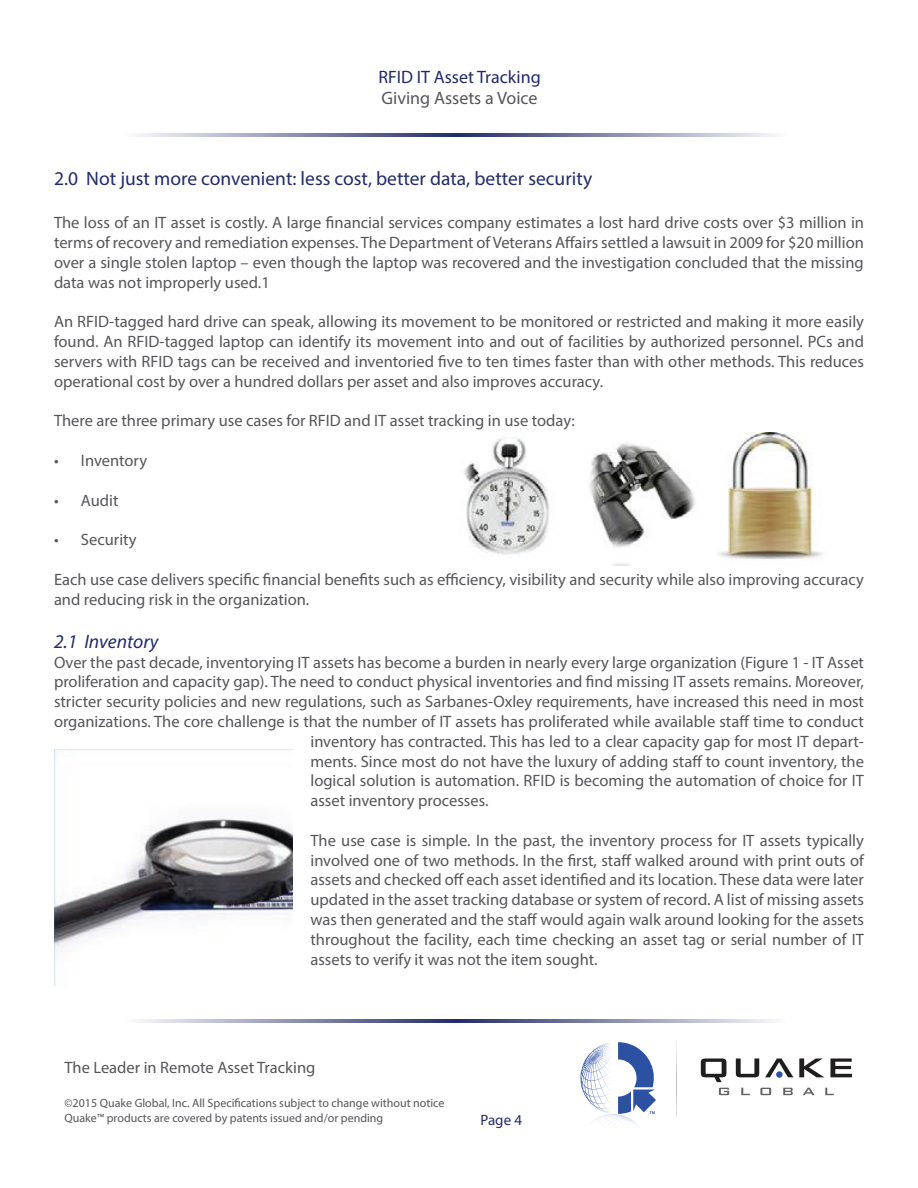
<style>
.page{position:relative;width:918px;height:1188px;background:#fff}
.page>*{position:absolute;margin:0;border:0;box-sizing:border-box;transform-origin:0 0}
.t1{font:19.5px "Myriad Pro";color:#222b69}
.t2{font:italic 19.5px "Myriad Pro";color:#222b69}
.t3{font:18px "Myriad Pro";color:#222b69}
.t4{font:18px "Myriad Pro";color:#55565a}
.t5{font:16.5px/19.8px "Myriad Pro";color:#55565a;text-align:justify}
.t6{font:15px "Myriad Pro";color:#222b69}
.t7{font:12px/14.4px "Myriad Pro";color:#55565a}
</style>
<div class="page">
<svg style="left:138px;top:1019px;width:317px;height:4px"></svg>
<svg style="left:455px;top:1019px;width:319px;height:4px"></svg>
<svg style="left:676px;top:1041px;width:1px;height:77px"></svg>
<svg style="left:701px;top:1058px;width:25px;height:24px"></svg>
<svg style="left:736px;top:1058px;width:23px;height:19px"></svg>
<svg style="left:799px;top:1058px;width:25px;height:19px"></svg>
<svg style="left:830px;top:1058px;width:22px;height:19px"></svg>
<svg style="left:719px;top:1088px;width:10px;height:7px"></svg>
<svg style="left:741px;top:1088px;width:9px;height:7px"></svg>
<svg style="left:760px;top:1088px;width:11px;height:7px"></svg>
<svg style="left:783px;top:1088px;width:10px;height:7px"></svg>
<svg style="left:803px;top:1088px;width:12px;height:7px"></svg>
<svg style="left:825px;top:1088px;width:9px;height:7px"></svg>
<svg style="left:765px;top:1058px;width:28px;height:19px"></svg>
<div style="left:776px;top:1071px;width:7px;height:7px;background:#2d51a2;border-radius:50%"></div>
<svg style="left:580px;top:1042px;width:76px;height:82px"></svg>
<hr style="left:126px;top:133px;width:330px;height:3px;background:#222b69">
<hr style="left:455px;top:133px;width:331px;height:3px;background:#222b69">
<img style="left:464px;top:433px;width:359px;height:133px">
<img style="left:55px;top:750px;width:237px;height:235px">
<p class="t3" style="left:378px;top:65px;width:164px">RFID IT Asset Tracking</p>
<p class="t4" style="left:382px;top:87px;width:158px">Giving Assets a Voice</p>
<p class="t1" style="left:54px;top:167px;width:540px">2.0 Not just more convenient: less cost, better data, better security</p>
<p class="t5" style="left:54px;top:213px;width:812px">The loss of an IT asset is costly. A large financial services company estimates a lost hard drive costs over $3 million in terms of recovery and remediation expenses. The Department of Veterans Affairs settled a lawsuit in 2009 for $20 million over a single stolen laptop – even though the laptop was recovered and the investigation concluded that the missing data was not improperly used.1</p>
<p class="t5" style="left:54px;top:312px;width:812px">An RFID-tagged hard drive can speak, allowing its movement to be monitored or restricted and making it more easily found. An RFID-tagged laptop can identify its movement into and out of facilities by authorized personnel. PCs and servers with RFID tags can be received and inventoried five to ten times faster than with other methods. This reduces operational cost by over a hundred dollars per asset and also improves accuracy.</p>
<p class="t5" style="left:54px;top:411px;width:523px">There are three primary use cases for RFID and IT asset tracking in use today:</p>
<p class="t5" style="left:54px;top:450px;width:95px">• Inventory</p>
<p class="t5" style="left:54px;top:490px;width:66px">• Audit</p>
<p class="t5" style="left:54px;top:529px;width:84px">• Security</p>
<p class="t5" style="left:54px;top:569px;width:811px">Each use case delivers specific financial benefits such as efficiency, visibility and security while also improving accuracy and reducing risk in the organization.</p>
<p class="t2" style="left:54px;top:629px;width:106px">2.1 Inventory</p>
<p class="t5" style="left:54px;top:652px;width:812px">Over the past decade, inventorying IT assets has become a burden in nearly every large organization (Figure 1 - IT Asset</p>
<p class="t5" style="left:54px;top:672px;width:811px">proliferation and capacity gap). The need to conduct physical inventories and find missing IT assets remains. Moreover,</p>
<p class="t5" style="left:54px;top:691px;width:812px">stricter security policies and new regulations, such as Sarbanes-Oxley requirements, have increased this need in most</p>
<p class="t5" style="left:54px;top:711px;width:811px">organizations. The core challenge is that the number of IT assets has proliferated while available staff time to conduct</p>
<p class="t5" style="left:310px;top:731px;width:555px">inventory has contracted. This has led to a clear capacity gap for most IT depart-</p>
<p class="t5" style="left:310px;top:751px;width:555px">ments. Since most do not have the luxury of adding staff to count inventory, the</p>
<p class="t5" style="left:310px;top:771px;width:555px">logical solution is automation. RFID is becoming the automation of choice for IT</p>
<p class="t5" style="left:310px;top:790px;width:180px">asset inventory processes.</p>
<p class="t5" style="left:310px;top:830px;width:555px">The use case is simple. In the past, the inventory process for IT assets typically involved one of two methods. In the first, staff walked around with print outs of assets and checked off each asset identified and its location. These data were later updated in the asset tracking database or system of record. A list of missing assets was then generated and the staff would again walk around looking for the assets throughout the facility, each time checking an asset tag or serial number of IT assets to verify it was not the item sought.</p>
<p class="t5" style="left:64px;top:1057px;width:252px">The Leader in Remote Asset Tracking</p>
<p class="t7" style="left:64px;top:1096px;width:382px">©2015 Quake Global, Inc. All Specifications subject to change without notice<br>Quake™ products are covered by patents issued and/or pending</p>
<p class="t6" style="left:481px;top:1111px;width:43px">Page 4</p>
</div>
